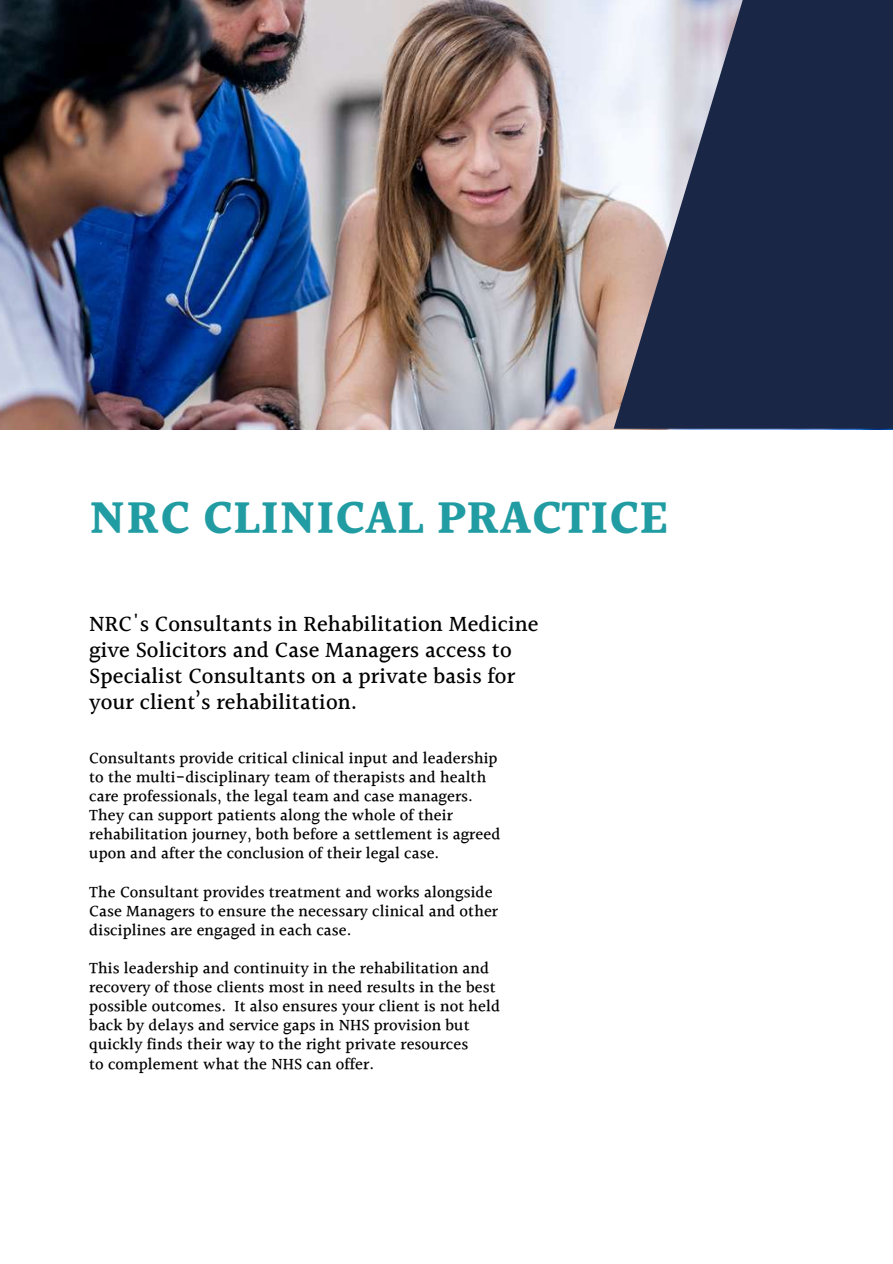
<style>
.page{position:relative;width:893px;height:1264px;background:#fff}
.page>*{position:absolute;margin:0;border:0;box-sizing:border-box;transform-origin:0 0}
.t1{font:700 47.4px "Halant";letter-spacing:.01em;color:#209ca2}
.t2{font:500 22.5px/25.8px "Halant";letter-spacing:.005em;color:#000}
.t3{font:500 16.5px/19px "Halant";letter-spacing:.005em;color:#000}
</style>
<div class="page">
<img style="left:0;top:0;width:613px;height:429px">
<svg style="left:613px;top:0;width:279px;height:429px;background:#485069"></svg>
<h1 class="t1" style="left:89px;top:483px;width:580px">NRC CLINICAL PRACTICE</h1>
<h2 class="t2" style="left:89px;top:612px;width:451px">NRC's Consultants in Rehabilitation Medicine give Solicitors and Case Managers access to Specialist Consultants on a private basis for your client’s rehabilitation.</h2>
<p class="t3" style="left:89px;top:749px;width:412px">Consultants provide critical clinical input and leadership to the multi-disciplinary team of therapists and health care professionals, the legal team and case managers.<br>They can support patients along the whole of their rehabilitation journey, both before a settlement is agreed upon and after the conclusion of their legal case.</p>
<p class="t3" style="left:89px;top:883px;width:410px">The Consultant provides treatment and works alongside<br>Case Managers to ensure the necessary clinical and other disciplines are engaged in each case.</p>
<p class="t3" style="left:89px;top:959px;width:412px">This leadership and continuity in the rehabilitation and recovery of those clients most in need results in the best possible outcomes. It also ensures your client is not held back by delays and service gaps in NHS provision but quickly finds their way to the right private resources<br>to complement what the NHS can offer.</p>
</div>
